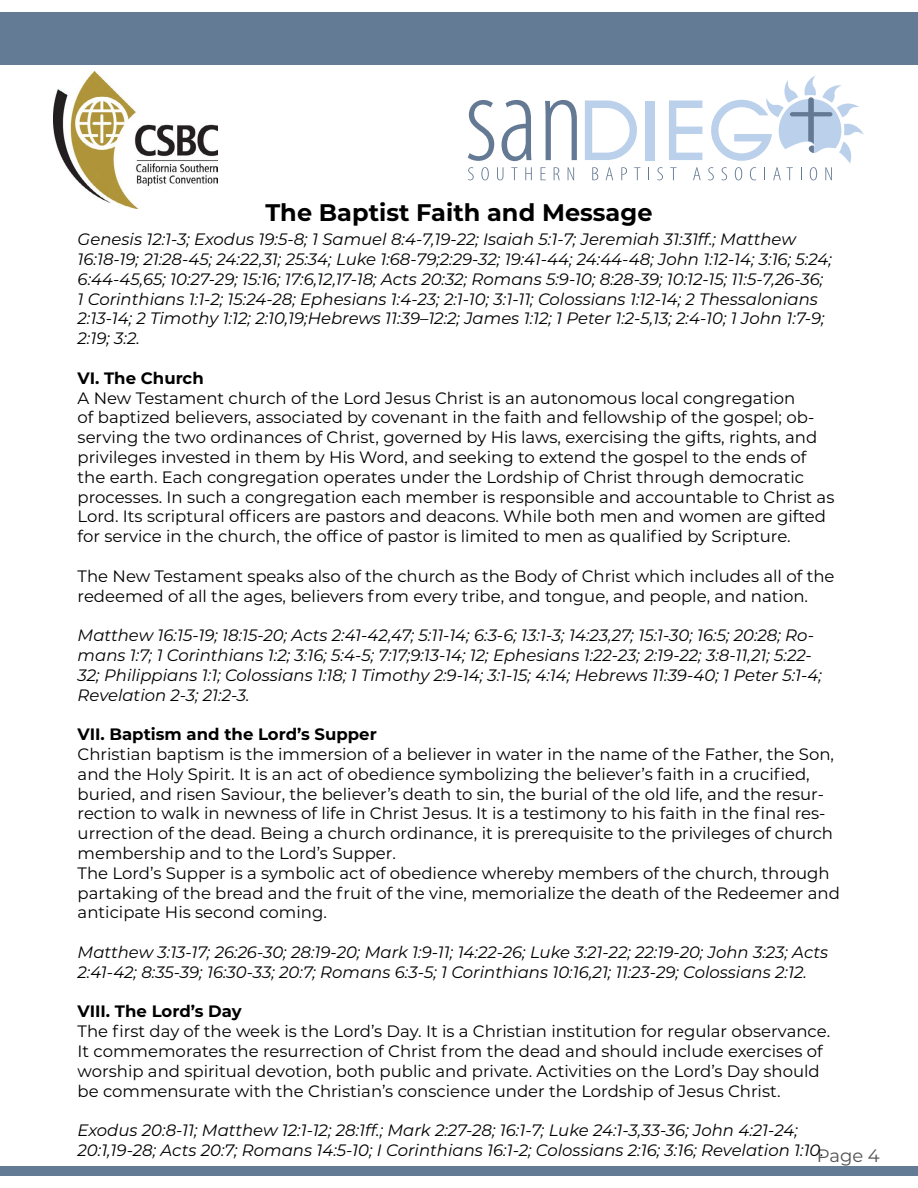
<style>
.page{position:relative;width:918px;height:1188px;background:#fff}
.page>*{position:absolute;margin:0;border:0;box-sizing:border-box;transform-origin:0 0}
.t1{font:700 24px "Montserrat";color:#000}
.t2{font:18px "Montserrat";color:#535353}
.t3{font:16.5px/19.8px "Montserrat";color:#000}
.t4{font:italic 16.5px/19.8px "Montserrat";color:#000}
.t5{font:700 16.5px "Montserrat";color:#000}
</style>
<div class="page">
<div style="left:0;top:13px;width:918px;height:52px;background:#647b95"></div>
<div style="left:0;top:1166px;width:918px;height:10px;background:#647b95"></div>
<img style="left:54px;top:71px;width:164px;height:138px">
<svg style="left:585px;top:101px;width:52px;height:59px"></svg>
<div style="left:646px;top:101px;width:9px;height:59px;background:#bbd0ea"></div>
<svg style="left:669px;top:101px;width:33px;height:59px"></svg>
<svg style="left:468px;top:100px;width:26px;height:61px"></svg>
<svg style="left:502px;top:100px;width:30px;height:61px"></svg>
<svg style="left:545px;top:100px;width:32px;height:60px"></svg>
<svg style="left:468px;top:167px;width:6px;height:13px"></svg>
<svg style="left:481px;top:167px;width:8px;height:13px"></svg>
<svg style="left:497px;top:167px;width:6px;height:13px"></svg>
<svg style="left:511px;top:167px;width:7px;height:13px"></svg>
<svg style="left:525px;top:167px;width:7px;height:13px"></svg>
<svg style="left:541px;top:167px;width:5px;height:13px"></svg>
<svg style="left:554px;top:167px;width:6px;height:13px"></svg>
<svg style="left:568px;top:167px;width:6px;height:13px"></svg>
<svg style="left:592px;top:167px;width:6px;height:13px"></svg>
<svg style="left:606px;top:167px;width:7px;height:13px"></svg>
<svg style="left:621px;top:167px;width:6px;height:13px"></svg>
<svg style="left:634px;top:167px;width:6px;height:13px"></svg>
<svg style="left:648px;top:167px;width:1px;height:13px"></svg>
<svg style="left:657px;top:167px;width:6px;height:13px"></svg>
<svg style="left:670px;top:167px;width:7px;height:13px"></svg>
<svg style="left:693px;top:167px;width:8px;height:13px"></svg>
<svg style="left:708px;top:75px;width:156px;height:105px"></svg>
<hr style="left:790px;top:112px;width:42px;height:4px;background:#647a94;border-radius:2px">
<div style="left:808px;top:97px;width:6px;height:59px;background:#647a94;border-radius:3px"></div>
<h1 class="t1" style="left:265px;top:195px;width:389px">The Baptist Faith and Message</h1>
<p class="t4" style="left:78px;top:229px;width:756px">Genesis 12:1-3; Exodus 19:5-8; 1 Samuel 8:4-7,19-22; Isaiah 5:1-7; Jeremiah 31:31ff.; Matthew 16:18-19; 21:28-45; 24:22,31; 25:34; Luke 1:68-79;2:29-32; 19:41-44; 24:44-48; John 1:12-14; 3:16; 5:24; 6:44-45,65; 10:27-29; 15:16; 17:6,12,17-18; Acts 20:32; Romans 5:9-10; 8:28-39; 10:12-15; 11:5-7,26-36; 1 Corinthians 1:1-2; 15:24-28; Ephesians 1:4-23; 2:1-10; 3:1-11; Colossians 1:12-14; 2 Thessalonians 2:13-14; 2 Timothy 1:12; 2:10,19;Hebrews 11:39–12:2; James 1:12; 1 Peter 1:2-5,13; 2:4-10; 1 John 1:7-9; 2:19; 3:2.</p>
<p class="t5" style="left:78px;top:366px;width:128px">VI. The Church</p>
<p class="t3" style="left:78px;top:387px;width:758px">A New Testament church of the Lord Jesus Christ is an autonomous local congregation<br>of baptized believers, associated by covenant in the faith and fellowship of the gospel; ob&shy;serving the two ordinances of Christ, governed by His laws, exercising the gifts, rights, and privileges invested in them by His Word, and seeking to extend the gospel to the ends of the earth. Each congregation operates under the Lordship of Christ through democratic processes. In such a congregation each member is responsible and accountable to Christ as Lord. Its scriptural officers are pastors and deacons. While both men and women are gifted for service in the church, the office of pastor is limited to men as qualified by Scripture.</p>
<p class="t3" style="left:78px;top:565px;width:758px">The New Testament speaks also of the church as the Body of Christ which includes all of the redeemed of all the ages, believers from every tribe, and tongue, and people, and nation.</p>
<p class="t4" style="left:78px;top:625px;width:746px">Matthew 16:15-19; 18:15-20; Acts 2:41-42,47; 5:11-14; 6:3-6; 13:1-3; 14:23,27; 15:1-30; 16:5; 20:28; Ro&shy;mans 1:7; 1 Corinthians 1:2; 3:16; 5:4-5; 7:17;9:13-14; 12; Ephesians 1:22-23; 2:19-22; 3:8-11,21; 5:22- 32; Philippians 1:1; Colossians 1:18; 1 Timothy 2:9-14; 3:1-15; 4:14; Hebrews 11:39-40; 1 Peter 5:1-4; Revelation 2-3; 21:2-3.</p>
<p class="t5" style="left:78px;top:722px;width:301px">VII. Baptism and the Lord’s Supper</p>
<p class="t3" style="left:78px;top:744px;width:764px">Christian baptism is the immersion of a believer in water in the name of the Father, the Son, and the Holy Spirit. It is an act of obedience symbolizing the believer’s faith in a crucified, buried, and risen Saviour, the believer’s death to sin, the burial of the old life, and the resur&shy;rection to walk in newness of life in Christ Jesus. It is a testimony to his faith in the final res&shy;urrection of the dead. Being a church ordinance, it is prerequisite to the privileges of church membership and to the Lord’s Supper.<br>The Lord’s Supper is a symbolic act of obedience whereby members of the church, through partaking of the bread and the fruit of the vine, memorialize the death of the Redeemer and anticipate His second coming.</p>
<p class="t4" style="left:78px;top:942px;width:752px">Matthew 3:13-17; 26:26-30; 28:19-20; Mark 1:9-11; 14:22-26; Luke 3:21-22; 22:19-20; John 3:23; Acts<br>2:41-42; 8:35-39; 16:30-33; 20:7; Romans 6:3-5; 1 Corinthians 10:16,21; 11:23-29; Colossians 2:12.</p>
<p class="t5" style="left:78px;top:1000px;width:166px">VIII. The Lord’s Day</p>
<p class="t3" style="left:78px;top:1021px;width:754px">The first day of the week is the Lord’s Day. It is a Christian institution for regular observance.<br>It commemorates the resurrection of Christ from the dead and should include exercises of worship and spiritual devotion, both public and private. Activities on the Lord’s Day should be commensurate with the Christian’s conscience under the Lordship of Jesus Christ.</p>
<p class="t4" style="left:78px;top:1120px;width:748px">Exodus 20:8-11; Matthew 12:1-12; 28:1ff.; Mark 2:27-28; 16:1-7; Luke 24:1-3,33-36; John 4:21-24;<br>20:1,19-28; Acts 20:7; Romans 14:5-10; I Corinthians 16:1-2; Colossians 2:16; 3:16; Revelation 1:10.</p>
<p class="t2" style="left:817px;top:1143px;width:65px">Page 4</p>
</div>
